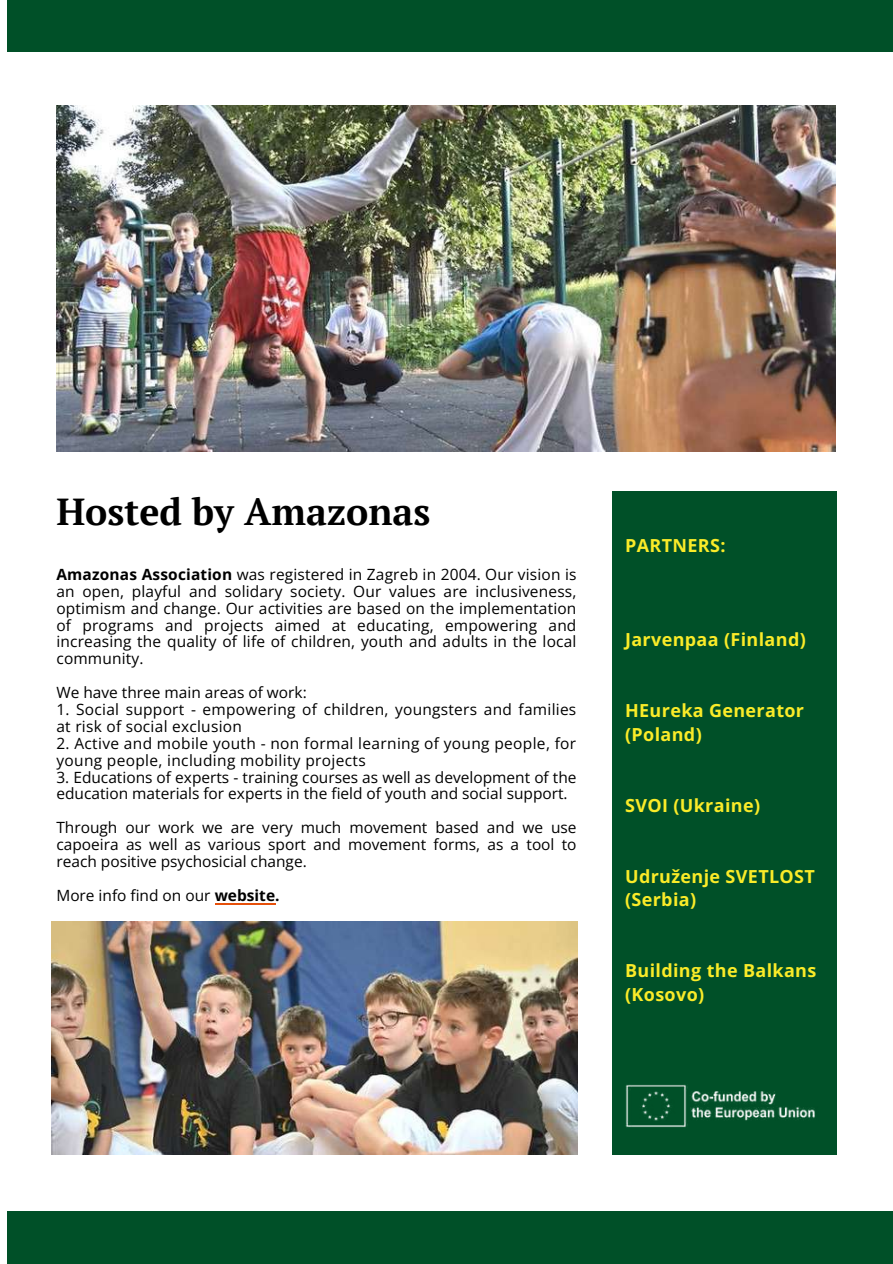
<style>
.page{position:relative;width:893px;height:1264px;background:#fff}
.page>*{position:absolute;margin:0;border:0;box-sizing:border-box;transform-origin:0 0}
.t1{font:700 37.5px "PT Serif";color:#000}
.t2{font:700 18px/23.7px "Open Sans";letter-spacing:.02em;color:#faeb28}
.t3{font:15.45px/16.8px "Open Sans";letter-spacing:.01em;color:#000}
.s1{font-weight:700}
</style>
<div class="page">
<div style="left:7px;top:0;width:885px;height:51px;background:#005028"></div>
<div style="left:7px;top:1211px;width:885px;height:52px;background:#005028"></div>
<img style="left:56px;top:105px;width:779px;height:346px">
<div style="left:611px;top:491px;width:225px;height:663px;background:#005028"></div>
<img style="left:52px;top:921px;width:525px;height:233px">
<img style="left:625px;top:1084px;width:190px;height:43px">
<hr style="left:215px;top:903px;width:60px;height:1px;background:#e6500a">
<h1 class="t1" style="left:56px;top:486px;width:375px">Hosted by Amazonas</h1>
<p class="t3" style="left:56px;top:565px;width:521px;text-align:justify"><span class="s1">Amazonas Association</span> was registered in Zagreb in 2004. Our vision is an open, playful and solidary society. Our values are inclusiveness, optimism and change. Our activities are based on the implementation of programs and projects aimed at educating, empowering and increasing the quality of life of children, youth and adults in the local community.</p>
<p class="t3" style="left:56px;top:683px;width:252px">We have three main areas of work:</p>
<p class="t3" style="left:56px;top:700px;width:521px">1. Social support - empowering of children, youngsters and families at risk of social exclusion</p>
<p class="t3" style="left:56px;top:734px;width:521px">2. Active and mobile youth - non formal learning of young people, for young people, including mobility projects</p>
<p class="t3" style="left:56px;top:768px;width:521px">3. Educations of experts - training courses as well as development of the education materials for experts in the field of youth and social support.</p>
<p class="t3" style="left:56px;top:818px;width:521px;text-align:justify">Through our work we are very much movement based and we use capoeira as well as various sport and movement forms, as a tool to reach positive psychosicial change.</p>
<p class="t3" style="left:56px;top:886px;width:225px">More info find on our <span class="s1">website.</span></p>
<p class="t2" style="left:625px;top:533px;width:102px">PARTNERS:</p>
<p class="t2" style="left:625px;top:627px;width:182px">Jarvenpaa (Finland)</p>
<p class="t2" style="left:625px;top:698px;width:180px">HEureka Generator (Poland)</p>
<p class="t2" style="left:625px;top:793px;width:136px">SVOI (Ukraine)</p>
<p class="t2" style="left:625px;top:864px;width:191px">Udruženje SVETLOST (Serbia)</p>
<p class="t2" style="left:625px;top:958px;width:193px">Building the Balkans (Kosovo)</p>
</div>
